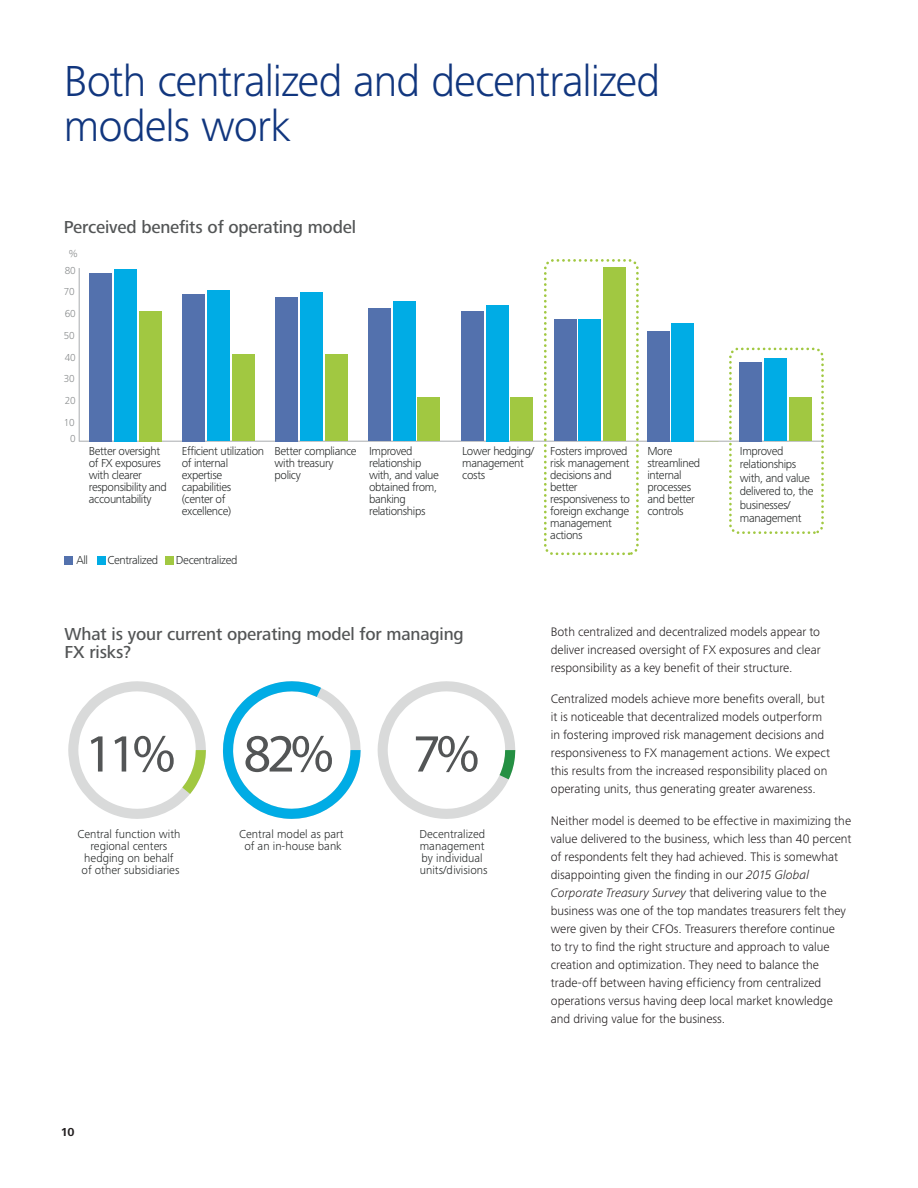
<style>
.page{position:relative;width:918px;height:1188px;background:#fff}
.page>*{position:absolute;margin:0;border:0;box-sizing:border-box;transform-origin:0 0}
.t1{font:italic 54px "Frutiger Next Pro";color:#535556}
.t2{font:300 45px/45px "Frutiger Next Pro";letter-spacing:-.025em;color:#11367e}
.t3{font:500 18px/18px "Frutiger Next Pro";letter-spacing:-.01em;color:#535556}
.t4{font:300 12.75px/18px "Frutiger Next Pro";color:#231f20}
.t5{font:300 12px/12px "Frutiger Next Pro";letter-spacing:-.03em;color:#252828}
.t6{font:300 12px/12px "Frutiger Next Pro";color:#252828;text-align:center}
.t7{font:700 12px "Frutiger Next Pro";color:#231f20}
.t8{font:300 10.5px "Frutiger Next Pro";color:#878a8b}
.s1{font-style:italic}
</style>
<div class="page">
<svg style="left:378px;top:681px;width:137px;height:138px"></svg>
<svg style="left:68px;top:681px;width:138px;height:138px"></svg>
<svg style="left:223px;top:681px;width:138px;height:138px"></svg>
<div style="left:65px;top:556px;width:8px;height:9px;background:#5371ad"></div>
<div style="left:97px;top:556px;width:8px;height:9px;background:#00ace5"></div>
<div style="left:166px;top:556px;width:8px;height:8px;background:#a1c841"></div>
<hr style="left:79px;top:441px;width:743px;height:1px;background:#afb2b4">
<hr style="left:79px;top:268px;width:1px;height:174px;background:#afb2b4">
<div style="left:139px;top:311px;width:23px;height:130px;background:#a1c841"></div>
<div style="left:232px;top:354px;width:22px;height:87px;background:#a1c841"></div>
<div style="left:325px;top:354px;width:22px;height:87px;background:#a1c841"></div>
<div style="left:418px;top:398px;width:22px;height:43px;background:#a1c841"></div>
<div style="left:511px;top:398px;width:22px;height:43px;background:#a1c841"></div>
<div style="left:604px;top:268px;width:22px;height:173px;background:#a1c841"></div>
<div style="left:789px;top:398px;width:23px;height:43px;background:#a1c841"></div>
<div style="left:114px;top:269px;width:23px;height:172px;background:#00ace5"></div>
<div style="left:207px;top:291px;width:23px;height:150px;background:#00ace5"></div>
<div style="left:300px;top:292px;width:22px;height:149px;background:#00ace5"></div>
<div style="left:393px;top:301px;width:22px;height:140px;background:#00ace5"></div>
<div style="left:486px;top:305px;width:22px;height:136px;background:#00ace5"></div>
<div style="left:579px;top:319px;width:22px;height:122px;background:#00ace5"></div>
<div style="left:672px;top:323px;width:22px;height:118px;background:#00ace5"></div>
<div style="left:765px;top:359px;width:22px;height:82px;background:#00ace5"></div>
<div style="left:90px;top:273px;width:22px;height:168px;background:#5371ad"></div>
<div style="left:183px;top:294px;width:22px;height:147px;background:#5371ad"></div>
<div style="left:275px;top:297px;width:23px;height:144px;background:#5371ad"></div>
<div style="left:368px;top:308px;width:23px;height:133px;background:#5371ad"></div>
<div style="left:461px;top:312px;width:22px;height:129px;background:#5371ad"></div>
<div style="left:554px;top:320px;width:22px;height:121px;background:#5371ad"></div>
<div style="left:647px;top:331px;width:22px;height:110px;background:#5371ad"></div>
<div style="left:740px;top:362px;width:22px;height:79px;background:#5371ad"></div>
<div style="left:544px;top:259px;width:95px;height:296px;border:3px dashed #a1c841;border-radius:8px"></div>
<div style="left:729px;top:348px;width:95px;height:186px;border:3px dashed #a1c841;border-radius:8px"></div>
<h2 class="t2" style="left:64px;top:59px;width:598px">Both centralized and decentralized models work</h2>
<h3 class="t3" style="left:64px;top:218px;width:294px">Perceived benefits of operating model</h3>
<p class="t8" style="left:69px;top:248px;width:10px">%</p>
<p class="t8" style="left:65px;top:264px;width:12px">80</p>
<p class="t8" style="left:64px;top:286px;width:12px">70</p>
<p class="t8" style="left:65px;top:308px;width:12px">60</p>
<p class="t8" style="left:64px;top:329px;width:12px">50</p>
<p class="t8" style="left:65px;top:351px;width:12px">40</p>
<p class="t8" style="left:64px;top:373px;width:12px">30</p>
<p class="t8" style="left:65px;top:394px;width:12px">20</p>
<p class="t8" style="left:64px;top:416px;width:12px">10</p>
<p class="t8" style="left:70px;top:432px;width:7px">0</p>
<p class="t5" style="left:89px;top:445px;width:80px">Better oversight of FX exposures with clearer responsibility and accountability</p>
<p class="t5" style="left:182px;top:445px;width:84px">Efficient utilization of internal expertise capabilities (center of excellence)</p>
<p class="t5" style="left:275px;top:445px;width:84px">Better compliance with treasury policy</p>
<p class="t5" style="left:369px;top:445px;width:71px">Improved relationship with, and value obtained from, banking relationships</p>
<p class="t5" style="left:462px;top:445px;width:73px">Lower hedging/ management costs</p>
<p class="t5" style="left:76px;top:554px;width:13px">All</p>
<p class="t5" style="left:107px;top:554px;width:52px">Centralized</p>
<p class="t5" style="left:176px;top:554px;width:63px">Decentralized</p>
<p class="t5" style="left:550px;top:445px;width:81px">Fosters improved risk management decisions and better responsiveness to foreign exchange management actions</p>
<p class="t5" style="left:647px;top:445px;width:54px">More streamlined internal processes and better controls</p>
<p class="t5" style="left:740px;top:444px;width:75px;line-height:13.5px">Improved relationships with, and value delivered to, the businesses/ management</p>
<h3 class="t3" style="left:65px;top:625px;width:401px">What is your current operating model for managing<br>FX risks?</h3>
<h1 class="t1" style="left:85px;top:720px;width:92px">11%</h1>
<h1 class="t1" style="left:243px;top:720px;width:92px">82%</h1>
<h1 class="t1" style="left:413px;top:720px;width:68px">7%</h1>
<p class="t6" style="left:77px;top:828px;width:105px">Central function with regional centers hedging on behalf<br>of other subsidiaries</p>
<p class="t6" style="left:239px;top:828px;width:106px">Central model as part of an in-house bank</p>
<p class="t6" style="left:420px;top:828px;width:70px;text-align:left">Decentralized management by individual units/divisions</p>
<p class="t4" style="left:551px;top:623px;width:271px;text-align:justify">Both centralized and decentralized models appear to deliver increased oversight of FX exposures and clear responsibility as a key benefit of their structure.</p>
<p class="t4" style="left:551px;top:690px;width:281px">Centralized models achieve more benefits overall, but it is noticeable that decentralized models outperform in fostering improved risk management decisions and responsiveness to FX management actions. We expect this results from the increased responsibility placed on operating units, thus generating greater awareness.</p>
<p class="t4" style="left:551px;top:812px;width:302px">Neither model is deemed to be effective in maximizing the value delivered to the business, which less than 40 percent of respondents felt they had achieved. This is somewhat disappointing given the finding in our <span class="s1">2015 Global Corporate Treasury Survey</span> that delivering value to the business was one of the top mandates treasurers felt they were given by their CFOs. Treasurers therefore continue<br>to try to find the right structure and approach to value creation and optimization. They need to balance the trade-off between having efficiency from centralized operations versus having deep local market knowledge and driving value for the business.</p>
<p class="t7" style="left:61px;top:1125px;width:15px">10</p>
</div>
